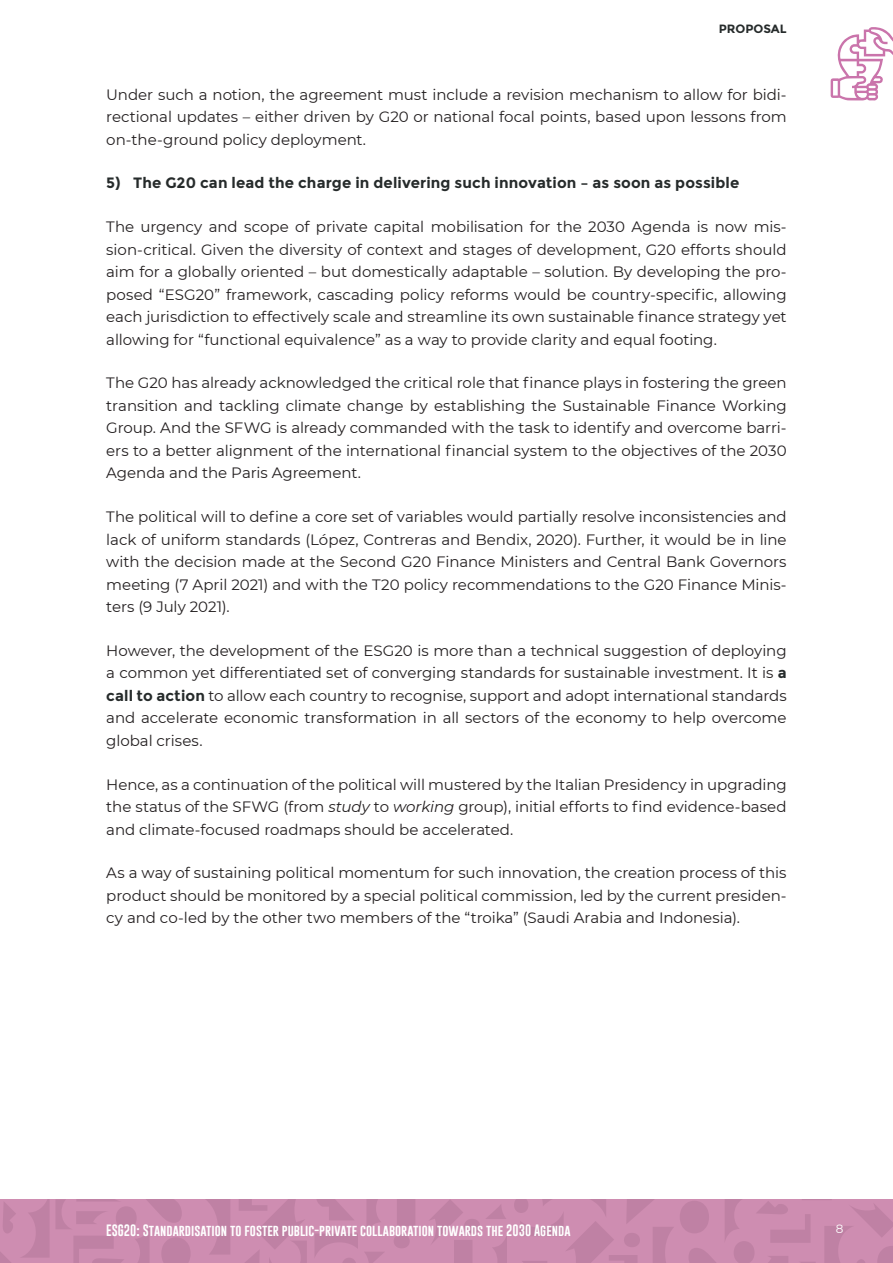
<style>
.page{position:relative;width:893px;height:1263px;background:#fff}
.page>*{position:absolute;margin:0;border:0;box-sizing:border-box;transform-origin:0 0}
.t1{font:15px/22.5px "Montserrat";letter-spacing:-.005em;color:#231f20;text-align:justify}
.t2{font:700 15px "Montserrat";letter-spacing:.01em;color:#262b2b}
.t3{font:12px "Gobold";color:#fff}
.t4{font:700 12px "Montserrat";color:#262b2b}
.t5{font:12px "Montserrat";color:#fff}
.s1{font-weight:700;color:#262b2b}
.s2{font-style:italic}
</style>
<div class="page">
<div style="left:0;top:1199px;width:893px;height:64px;background:#ce8db1"></div>
<svg style="left:514px;top:1199px;width:379px;height:64px"></svg>
<svg style="left:430px;top:1200px;width:77px;height:63px"></svg>
<svg style="left:0;top:1199px;width:415px;height:64px"></svg>
<svg style="left:831px;top:27px;width:62px;height:74px"></svg>
<p class="t4" style="left:719px;top:21px;width:69px">PROPOSAL</p>
<p class="t1" style="left:106px;top:82px;width:682px">Under such a notion, the agreement must include a revision mechanism to allow for bidi&shy;rectional updates – either driven by G20 or national focal points, based upon lessons from on-the-ground policy deployment.</p>
<p class="t2" style="left:106px;top:174px;width:635px">5) The G20 can lead the charge in delivering such innovation – as soon as possible</p>
<p class="t1" style="left:106px;top:215px;width:682px">The urgency and scope of private capital mobilisation for the 2030 Agenda is now mis&shy;sion-critical. Given the diversity of context and stages of development, G20 efforts should aim for a globally oriented – but domestically adaptable – solution. By developing the pro&shy;posed “ESG20” framework, cascading policy reforms would be country-specific, allowing each jurisdiction to effectively scale and streamline its own sustainable finance strategy yet allowing for “functional equivalence” as a way to provide clarity and equal footing.</p>
<p class="t1" style="left:106px;top:371px;width:682px">The G20 has already acknowledged the critical role that finance plays in fostering the green transition and tackling climate change by establishing the Sustainable Finance Working Group. And the SFWG is already commanded with the task to identify and overcome barri&shy;ers to a better alignment of the international financial system to the objectives of the 2030<br>Agenda and the Paris Agreement.</p>
<p class="t1" style="left:106px;top:505px;width:682px">The political will to define a core set of variables would partially resolve inconsistencies and lack of uniform standards (López, Contreras and Bendix, 2020). Further, it would be in line with the decision made at the Second G20 Finance Ministers and Central Bank Governors meeting (7 April 2021) and with the T20 policy recommendations to the G20 Finance Minis&shy;ters (9 July 2021).</p>
<p class="t1" style="left:106px;top:639px;width:682px">However, the development of the ESG20 is more than a technical suggestion of deploying a common yet differentiated set of converging standards for sustainable investment. It is <span class="s1">a call to action</span> to allow each country to recognise, support and adopt international standards and accelerate economic transformation in all sectors of the economy to help overcome global crises.</p>
<p class="t1" style="left:106px;top:772px;width:682px">Hence, as a continuation of the political will mustered by the Italian Presidency in upgrading the status of the SFWG (from <span class="s2">study</span> to <span class="s2">working</span> group), initial efforts to find evidence-based and climate-focused roadmaps should be accelerated.</p>
<p class="t1" style="left:106px;top:861px;width:682px">As a way of sustaining political momentum for such innovation, the creation process of this product should be monitored by a special political commission, led by the current presiden&shy;cy and co-led by the other two members of the “troika” (Saudi Arabia and Indonesia).</p>
<p class="t3" style="left:106px;top:1223px;width:466px">ESG20: Standardisation to foster public-private collaboration towards the 2030 Agenda</p>
<p class="t5" style="left:836px;top:1221px;width:9px">8</p>
</div>
